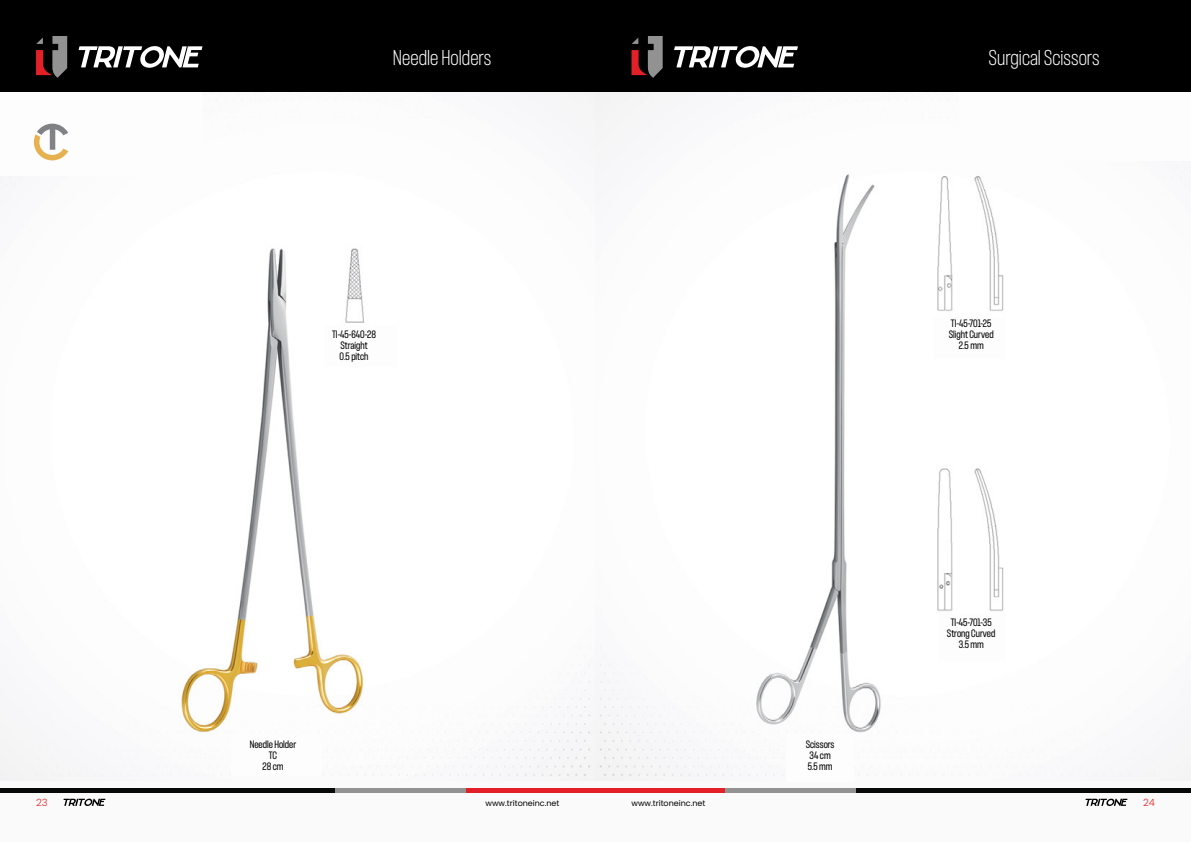
<style>
.page{position:relative;width:1191px;height:842px;background:#fff}
.page>*{position:absolute;margin:0;border:0;box-sizing:border-box;transform-origin:0 0}
.t1{font:100 20px "F37 Judge";color:#fff}
.t2{font:10px/11px "F37 Judge";color:#000;text-align:center}
.t3{font:300 10px "Poppins";color:#e31f27}
.t4{font:8px "Poppins";color:#000}
</style>
<div class="page">
<img style="left:0;top:92px;width:1191px;height:689px">
<div style="left:0;top:781px;width:1191px;height:61px;background:#fafafa"></div>
<div style="left:231px;top:734px;width:90px;height:42px;background:#fdfdfd"></div>
<div style="left:324px;top:326px;width:74px;height:41px;background:#fdfdfd"></div>
<div style="left:0;top:78px;width:202px;height:98px;background:#fdfdfd"></div>
<div style="left:786px;top:734px;width:68px;height:47px;background:#fdfdfd"></div>
<div style="left:937px;top:613px;width:68px;height:47px;background:#fdfdfd"></div>
<div style="left:932px;top:317px;width:73px;height:42px;background:#fdfdfd"></div>
<div style="left:959px;top:78px;width:232px;height:82px;background:#fdfdfd"></div>
<svg style="left:34px;top:124px;width:34px;height:36px"></svg>
<hr style="left:0;top:788px;width:335px;height:4px;background:#070908">
<hr style="left:335px;top:788px;width:131px;height:4px;background:#929293">
<hr style="left:466px;top:788px;width:129px;height:4px;background:#e31f27">
<svg style="left:63px;top:798px;width:42px;height:8px"></svg>
<svg style="left:1085px;top:798px;width:42px;height:8px"></svg>
<hr style="left:855px;top:788px;width:336px;height:4px;background:#070908">
<hr style="left:724px;top:788px;width:131px;height:4px;background:#929293">
<hr style="left:595px;top:788px;width:129px;height:4px;background:#e31f27">
<div style="left:0;top:0;width:595px;height:92px;background:#000"></div>
<div style="left:595px;top:0;width:596px;height:92px;background:#000"></div>
<svg style="left:79px;top:46px;width:123px;height:22px"></svg>
<svg style="left:36px;top:36px;width:31px;height:42px"></svg>
<svg style="left:674px;top:46px;width:124px;height:22px"></svg>
<svg style="left:631px;top:36px;width:31px;height:42px"></svg>
<h1 class="t1" style="left:393px;top:43px;width:100px">Needle Holders</h1>
<h1 class="t1" style="left:988px;top:43px;width:113px">Surgical Scissors</h1>
<p class="t2" style="left:332px;top:328px;width:45px">TI-45-640-28<br>Straight<br>0.5 pitch</p>
<p class="t2" style="left:948px;top:317px;width:46px">TI-45-701-25<br>Slight Curved<br>2.5 mm</p>
<p class="t2" style="left:250px;top:739px;width:48px">Needle Holder<br>TC<br>28 cm</p>
<p class="t2" style="left:806px;top:739px;width:30px;text-align:left">Scissors<br>34 cm<br>5.5 mm</p>
<p class="t2" style="left:947px;top:616px;width:50px">TI-45-701-35<br>Strong Curved<br>3.5 mm</p>
<p class="t3" style="left:36px;top:797px;width:13px">23</p>
<p class="t4" style="left:485px;top:798px;width:75px">www.tritoneinc.net</p>
<p class="t4" style="left:631px;top:798px;width:75px">www.tritoneinc.net</p>
<p class="t3" style="left:1143px;top:797px;width:13px">24</p>
</div>
